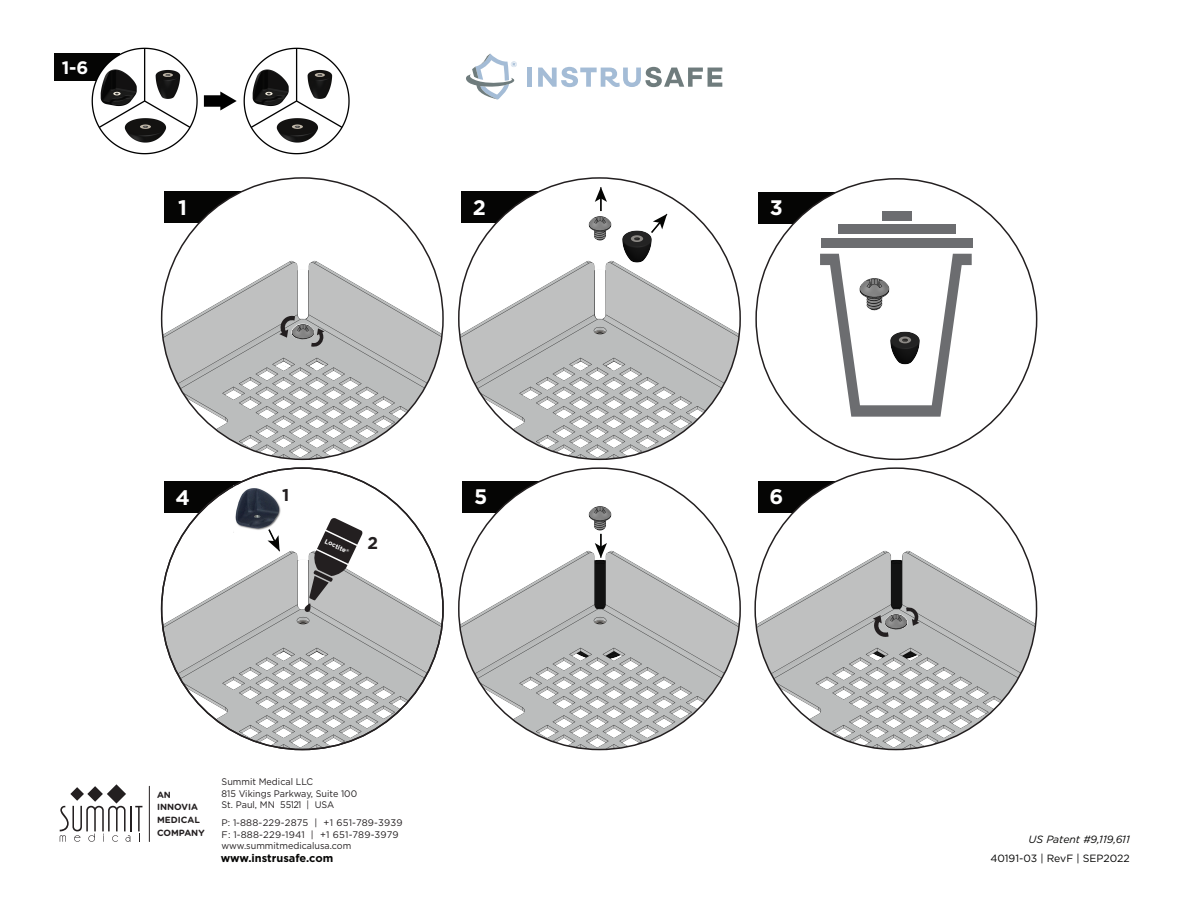
<style>
.page{position:relative;width:1188px;height:918px;background:#fff}
.page>*{position:absolute;margin:0;border:0;box-sizing:border-box;transform-origin:0 0}
.t1{font:700 21px "Gotham";color:#fff}
.t2{font:700 18px "Gotham";color:#fff}
.t3{font:700 17.1px "Gotham";color:#231f20}
.t4{font:700 11.1px "Gotham";color:#050504}
.t5{font:10.5px "Gotham";color:#050504}
.t6{font:italic 10.5px "Gotham";color:#050504}
.t7{font:9.45px/11.4px "Gotham";color:#231f20}
.t8{font:9.45px/11.4px "Gotham";color:#231f20;scale:.95 1}
.t9{font:700 9px/12.8px "Gotham Rounded";color:#231f20}
.t10{font:900 7.8px "Gotham";color:#a4bcd6}
.t11{font:700 6.45px "Gotham";color:#fff}
</style>
<div class="page">
<hr style="left:149px;top:786px;width:1px;height:56px;background:#231f20">
<svg style="left:60px;top:784px;width:82px;height:58px"></svg>
<div style="left:527px;top:68px;width:5px;height:19px;background:#a4bcd6"></div>
<svg style="left:538px;top:67px;width:184px;height:20px"></svg>
<svg style="left:466px;top:54px;width:49px;height:46px"></svg>
<div style="left:758px;top:481px;width:77px;height:32px;background:#050504"></div>
<img style="left:755px;top:468px;width:282px;height:282px;border-radius:141px">
<div style="left:870px;top:501px;width:54px;height:40px;background:#fff"></div>
<svg style="left:872px;top:607px;width:48px;height:30px"></svg>
<div style="left:758px;top:192px;width:77px;height:32px;background:#050504"></div>
<div style="left:756px;top:179px;width:281px;height:280px;background:#fff;border-radius:50%"></div>
<div style="left:821px;top:239px;width:152px;height:9px;background:#6c6d70"></div>
<div style="left:838px;top:225px;width:118px;height:9px;background:#6c6d70"></div>
<div style="left:882px;top:211px;width:30px;height:9px;background:#6c6d70"></div>
<svg style="left:820px;top:254px;width:152px;height:163px"></svg>
<img style="left:874px;top:326px;width:63px;height:49px">
<div style="left:165px;top:191px;width:76px;height:32px;background:#050504"></div>
<img style="left:162px;top:178px;width:281px;height:281px;border-radius:141px">
<div style="left:277px;top:211px;width:53px;height:40px;background:#fff"></div>
<svg style="left:279px;top:361px;width:13px;height:7px"></svg>
<svg style="left:309px;top:361px;width:16px;height:9px"></svg>
<svg style="left:279px;top:269px;width:46px;height:78px;background:#b5b5b6"></svg>
<div style="left:463px;top:481px;width:76px;height:32px;background:#050504"></div>
<img style="left:459px;top:468px;width:281px;height:282px;border-radius:141px">
<svg style="left:595px;top:534px;width:12px;height:24px"></svg>
<div style="left:461px;top:191px;width:77px;height:32px;background:#050504"></div>
<img style="left:459px;top:178px;width:281px;height:281px;border-radius:141px">
<svg style="left:595px;top:187px;width:12px;height:24px"></svg>
<svg style="left:576px;top:361px;width:13px;height:7px"></svg>
<svg style="left:606px;top:361px;width:16px;height:9px"></svg>
<svg style="left:595px;top:269px;width:11px;height:50px"></svg>
<svg style="left:650px;top:214px;width:17px;height:10px"></svg>
<img style="left:606px;top:224px;width:63px;height:49px">
<div style="left:165px;top:481px;width:76px;height:32px;background:#050504"></div>
<img style="left:162px;top:468px;width:281px;height:282px;border-radius:141px">
<div style="left:277px;top:501px;width:53px;height:40px;background:#fff"></div>
<img style="left:233px;top:486px;width:48px;height:46px">
<svg style="left:267px;top:528px;width:13px;height:23px"></svg>
<svg style="left:279px;top:652px;width:13px;height:6px"></svg>
<svg style="left:309px;top:652px;width:16px;height:8px"></svg>
<svg style="left:298px;top:518px;width:65px;height:94px"></svg>
<div style="left:54px;top:54px;width:66px;height:27px;background:#050504"></div>
<img style="left:90px;top:47px;width:260px;height:132px">
<h2 class="t2" style="left:62px;top:56px;width:28px">1-6</h2>
<p class="t10" style="left:511px;top:59px;width:8px">®</p>
<h1 class="t1" style="left:473px;top:193px;width:15px">2</h1>
<h1 class="t1" style="left:178px;top:193px;width:10px">1</h1>
<h1 class="t1" style="left:770px;top:194px;width:15px">3</h1>
<h1 class="t1" style="left:175px;top:483px;width:16px">4</h1>
<h3 class="t3" style="left:282px;top:483px;width:9px">1</h3>
<p class="t11" style="left:327px;top:537px;width:28px;rotate:25deg">Loctite<sup>®</sup></p>
<h3 class="t3" style="left:368px;top:532px;width:12px">2</h3>
<h1 class="t1" style="left:474px;top:483px;width:15px">5</h1>
<p class="t9" style="left:157px;top:788px;width:49px">AN<br>INNOVIA<br>MEDICAL<br>COMPANY</p>
<p class="t8" style="left:222px;top:776px;width:144px">Summit Medical LLC<br>815 Vikings Parkway, Suite 100<br>St. Paul, MN 55121 | USA</p>
<p class="t7" style="left:222px;top:817px;width:182px">P: 1-888-229-2875 | +1 651-789-3939<br>F: 1-888-229-1941 | +1 651-789-3979 www.summitmedicalusa.com</p>
<p class="t4" style="left:221px;top:851px;width:114px">www.instrusafe.com</p>
<h1 class="t1" style="left:770px;top:483px;width:15px">6</h1>
<p class="t6" style="left:1029px;top:833px;width:103px">US Patent #9,119,611</p>
<p class="t5" style="left:990px;top:851px;width:141px">40191-03 | RevF | SEP2022</p>
</div>
